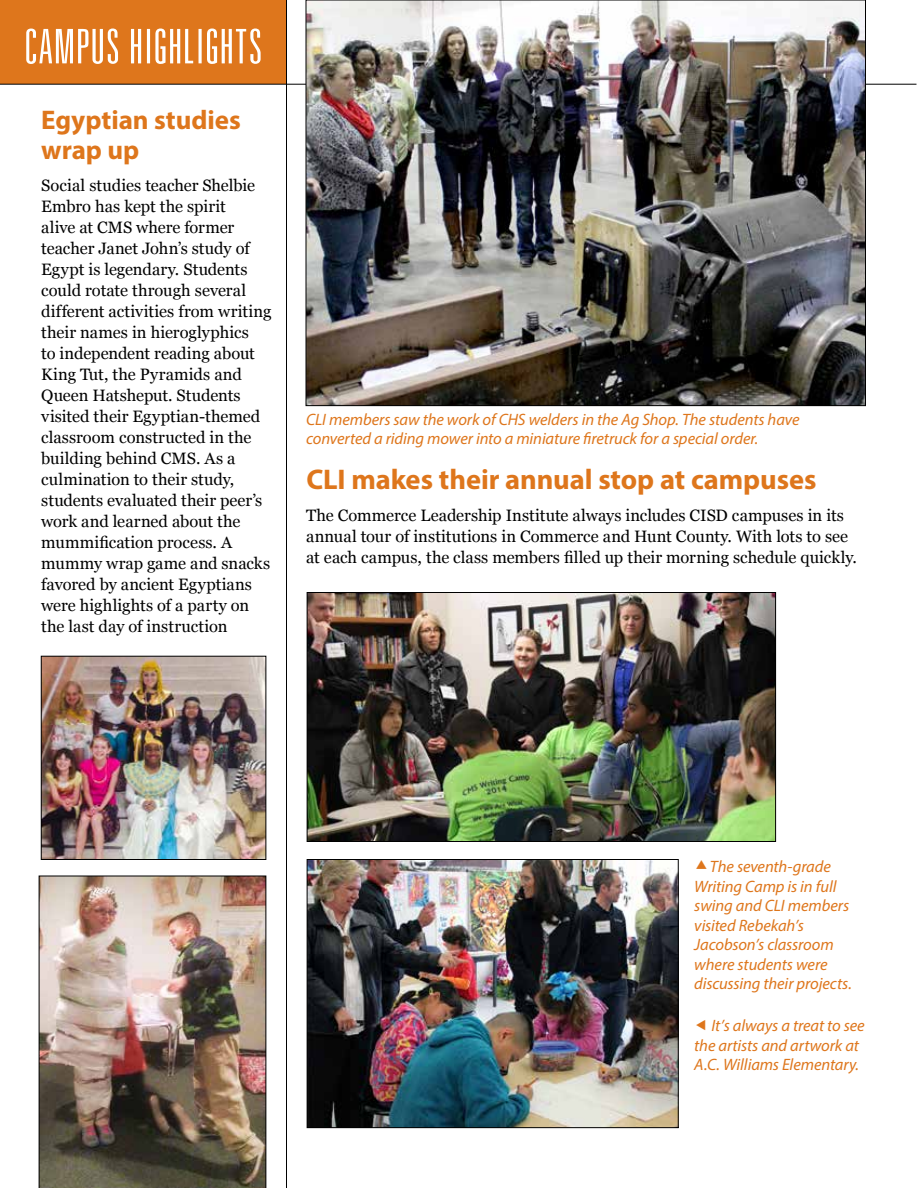
<style>
.page{position:relative;width:918px;height:1188px;background:#fff}
.page>*{position:absolute;margin:0;border:0;box-sizing:border-box;transform-origin:0 0}
.t1{font:700 28.5px "Myriad Pro";letter-spacing:-.005em;color:#de761c}
.t2{font:700 27px/30px "Myriad Pro";letter-spacing:-.005em;color:#de761c}
.t3{font:16.5px/21px "Georgia";color:#000}
.t4{font:italic 16.5px/19.5px "Myriad Pro";letter-spacing:-.005em;color:#de761c}
</style>
<div class="page">
<img style="left:309px;top:594px;width:465px;height:246px">
<div style="left:307px;top:592px;width:469px;height:250px;border:1px solid #000"></div>
<div style="left:0;top:0;width:286px;height:84px;background:#de761c"></div>
<hr style="left:0;top:84px;width:916px;height:1px;background:#000">
<svg style="left:26px;top:28px;width:235px;height:36px"></svg>
<hr style="left:286px;top:0;width:1px;height:1188px;background:#000">
<img style="left:43px;top:658px;width:221px;height:200px">
<div style="left:41px;top:656px;width:225px;height:204px;border:1px solid #000"></div>
<img style="left:39px;top:876px;width:227px;height:312px">
<img style="left:308px;top:2px;width:556px;height:402px">
<img style="left:309px;top:861px;width:368px;height:265px">
<div style="left:307px;top:859px;width:372px;height:269px;border:1px solid #000"></div>
<h2 class="t2" style="left:41px;top:104px;width:201px">Egyptian studies wrap up</h2>
<p class="t3" style="left:41px;top:175px;width:232px">Social studies teacher Shelbie<br>Embro has kept the spirit<br>alive at CMS where former teacher Janet John’s study of<br>Egypt is legendary. Students could rotate through several different activities from writing their names in hieroglyphics<br>to independent reading about<br>King Tut, the Pyramids and<br>Queen Hatsheput. Students visited their Egyptian-themed classroom constructed in the building behind CMS. As a culmination to their study, students evaluated their peer’s work and learned about the mummification process. A mummy wrap game and snacks favored by ancient Egyptians were highlights of a party on the last day of instruction</p>
<p class="t4" style="left:306px;top:409px;width:495px">CLI members saw the work of CHS welders in the Ag Shop. The students have converted a riding mower into a miniature firetruck for a special order.</p>
<h1 class="t1" style="left:307px;top:461px;width:511px">CLI makes their annual stop at campuses</h1>
<p class="t3" style="left:306px;top:505px;width:552px">The Commerce Leadership Institute always includes CISD campuses in its annual tour of institutions in Commerce and Hunt County. With lots to see at each campus, the class members filled up their morning schedule quickly.</p>
<p class="t4" style="left:694px;top:857px;width:159px;text-indent:16px">The seventh-grade<br>Writing Camp is in full swing and CLI members visited Rebekah’s<br>Jacobson’s classroom where students were discussing their projects.</p>
<p class="t4" style="left:694px;top:1016px;width:172px;text-indent:17px">It’s always a treat to see the artists and artwork at<br>A.C. Williams Elementary.</p>
</div>
